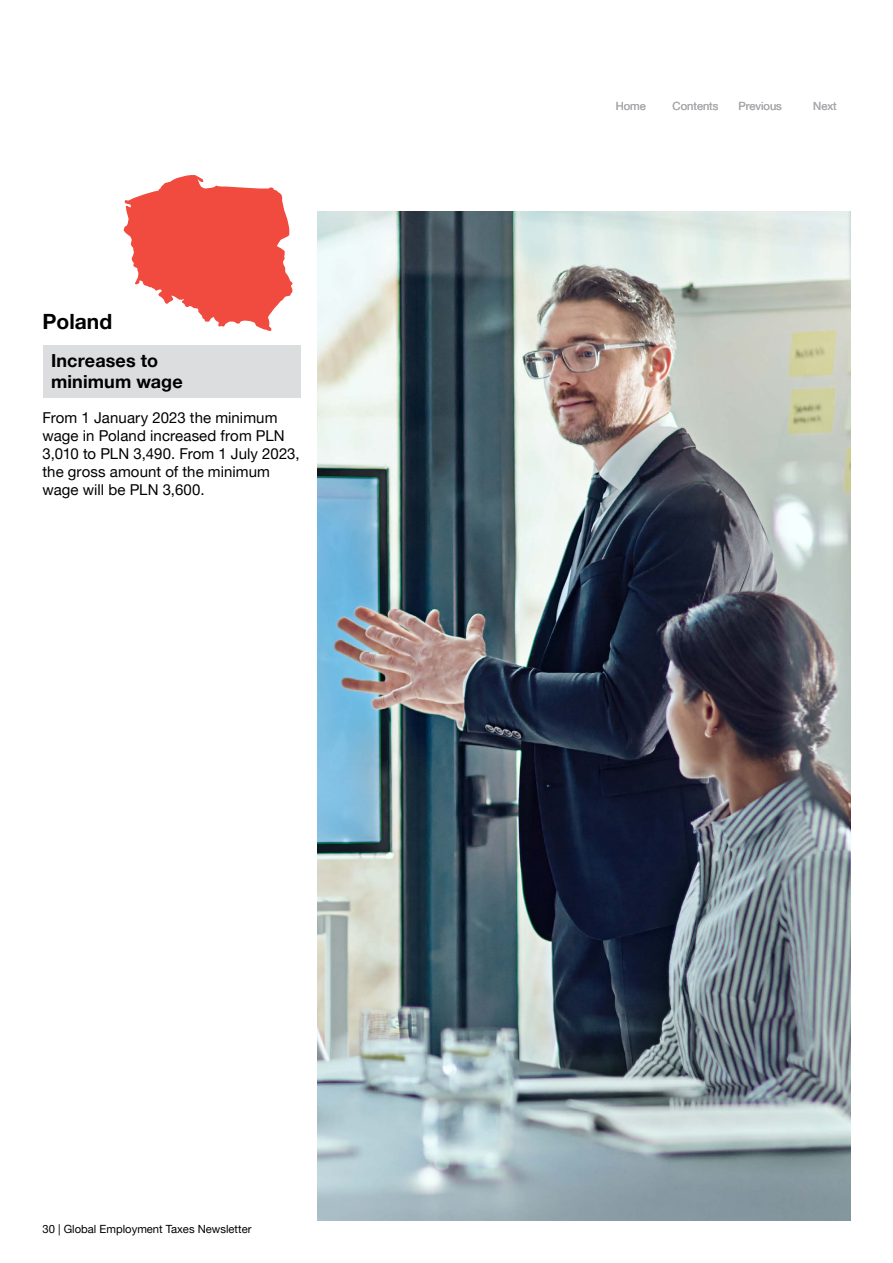
<style>
.page{position:relative;width:893px;height:1263px;background:#fff}
.page>*{position:absolute;margin:0;border:0;box-sizing:border-box;transform-origin:0 0}
.t1{font:700 21px "Helvetica Neue LT Pro";color:#000}
.t2{font:700 18px/21.6px "Helvetica Neue LT Pro";letter-spacing:.005em;color:#000}
.t3{font:15px/18px "Helvetica Neue LT Pro";letter-spacing:.005em;color:#000}
.t4{font:11.25px "Helvetica Neue LT Pro";color:#000}
.t5{font:11.25px "Helvetica Neue LT Pro";color:#a7a9ac}
</style>
<div class="page">
<svg style="left:123px;top:175px;width:170px;height:156px"></svg>
<div style="left:43px;top:345px;width:257px;height:53px;background:#dcddde"></div>
<img style="left:317px;top:211px;width:533px;height:1009px">
<h1 class="t1" style="left:43px;top:308px;width:71px">Poland</h1>
<p class="t2" style="left:51px;top:349px;width:133px">Increases to minimum wage</p>
<p class="t3" style="left:43px;top:409px;width:259px">From 1 January 2023 the minimum wage in Poland increased from PLN<br>3,010 to PLN 3,490. From 1 July 2023, the gross amount of the minimum wage will be PLN 3,600.</p>
<p class="t4" style="left:43px;top:1222px;width:210px">30 | Global Employment Taxes Newsletter</p>
<p class="t5" style="left:616px;top:100px;width:32px">Home</p>
<p class="t5" style="left:673px;top:100px;width:47px">Contents</p>
<p class="t5" style="left:739px;top:100px;width:45px">Previous</p>
<p class="t5" style="left:813px;top:100px;width:25px">Next</p>
</div>
